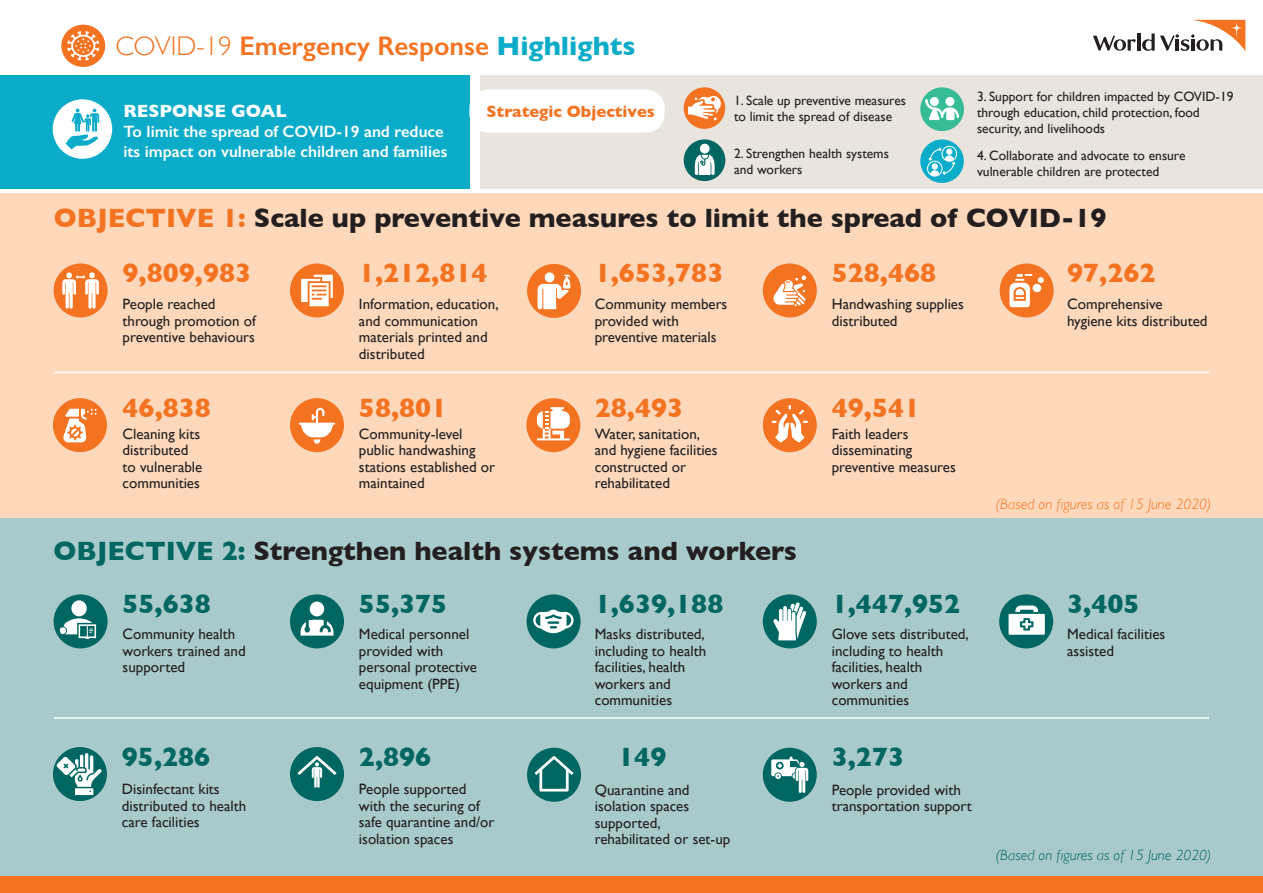
<style>
.page{position:relative;width:1263px;height:893px;background:#fff}
.page>*{position:absolute;margin:0;border:0;box-sizing:border-box;transform-origin:0 0}
.t1{font:700 27px "Gill Sans";color:#231f20}
.t2{font:700 27px "Gill Sans";color:#f47321}
.t3{font:700 27px "Gill Sans";color:#006662}
.t4{font:600 27px "Gill Sans";color:#f47321}
.t5{font:700 18px "Gill Sans";color:#fff}
.t6{font:600 16.5px/19.8px "Gill Sans";color:#fff}
.t7{font:700 16.5px "Gill Sans";color:#f47321}
.t8{font:15px/16.5px "Gill Sans";color:#231f20}
.t9{font:italic 300 15px "Gill Sans";color:#f47321}
.t10{font:italic 300 15px "Gill Sans";color:#006662}
.t11{font:13.5px/15.8px "Gill Sans";color:#231f20}
.s1{font-weight:300}
.s2{font-weight:700;color:#0bacca}
.s3{color:#f47321}
.s4{color:#006662}
</style>
<div class="page">
<div style="left:0;top:194px;width:1263px;height:324px;background:#fdd8bb"></div>
<div style="left:61px;top:25px;width:44px;height:42px;background:#f47321;border-radius:50%"></div>
<svg style="left:67px;top:31px;width:32px;height:29px"></svg>
<div style="left:1000px;top:263px;width:54px;height:54px;background:#f47321;border-radius:50%"></div>
<svg style="left:1038px;top:277px;width:6px;height:6px"></svg>
<div style="left:1033px;top:284px;width:8px;height:8px;background:#fff;border-radius:50%"></div>
<svg style="left:1009px;top:274px;width:23px;height:33px"></svg>
<div style="left:290px;top:263px;width:54px;height:54px;background:#f47321;border-radius:50%"></div>
<svg style="left:301px;top:275px;width:32px;height:31px"></svg>
<div style="left:0;top:518px;width:1263px;height:359px;background:#a8cacb"></div>
<div style="left:54px;top:594px;width:54px;height:54px;background:#006662;border-radius:50%"></div>
<svg style="left:59px;top:600px;width:37px;height:39px"></svg>
<div style="left:53px;top:747px;width:54px;height:54px;background:#006662;border-radius:50%"></div>
<svg style="left:56px;top:753px;width:46px;height:42px"></svg>
<hr style="left:54px;top:372px;width:1155px;height:1px;background:#fff">
<hr style="left:54px;top:717px;width:1155px;height:2px;background:#fff">
<div style="left:763px;top:594px;width:54px;height:54px;background:#006662;border-radius:50%"></div>
<svg style="left:773px;top:602px;width:33px;height:38px"></svg>
<div style="left:526px;top:594px;width:54px;height:54px;background:#006662;border-radius:50%"></div>
<svg style="left:533px;top:609px;width:41px;height:24px"></svg>
<div style="left:999px;top:594px;width:54px;height:54px;background:#006662;border-radius:50%"></div>
<svg style="left:1008px;top:605px;width:37px;height:30px"></svg>
<div style="left:763px;top:263px;width:54px;height:54px;background:#f47321;border-radius:50%"></div>
<svg style="left:773px;top:276px;width:33px;height:30px"></svg>
<div style="left:527px;top:264px;width:54px;height:54px;background:#f47321;border-radius:50%"></div>
<svg style="left:537px;top:272px;width:34px;height:37px"></svg>
<div style="left:763px;top:398px;width:54px;height:54px;background:#f47321;border-radius:50%"></div>
<svg style="left:772px;top:405px;width:36px;height:38px"></svg>
<div style="left:54px;top:263px;width:54px;height:54px;background:#f47321;border-radius:50%"></div>
<svg style="left:62px;top:272px;width:37px;height:37px"></svg>
<div style="left:290px;top:594px;width:54px;height:54px;background:#006662;border-radius:50%"></div>
<svg style="left:300px;top:619px;width:33px;height:17px"></svg>
<div style="left:310px;top:602px;width:14px;height:14px;background:#fff;border-radius:50%"></div>
<div style="left:527px;top:748px;width:54px;height:54px;background:#006662;border-radius:50%"></div>
<svg style="left:534px;top:756px;width:40px;height:35px"></svg>
<div style="left:290px;top:747px;width:54px;height:54px;background:#006662;border-radius:50%"></div>
<svg style="left:297px;top:756px;width:40px;height:32px"></svg>
<div style="left:763px;top:748px;width:54px;height:54px;background:#006662;border-radius:50%"></div>
<svg style="left:771px;top:756px;width:37px;height:37px"></svg>
<div style="left:290px;top:398px;width:54px;height:54px;background:#f47321;border-radius:50%"></div>
<svg style="left:299px;top:408px;width:36px;height:36px"></svg>
<div style="left:526px;top:398px;width:54px;height:54px;background:#f47321;border-radius:50%"></div>
<svg style="left:537px;top:407px;width:33px;height:33px"></svg>
<div style="left:53px;top:398px;width:54px;height:54px;background:#f47321;border-radius:50%"></div>
<svg style="left:63px;top:409px;width:34px;height:33px"></svg>
<hr style="left:1137px;top:34px;width:3px;height:17px;background:#231f20">
<svg style="left:1093px;top:36px;width:43px;height:15px"></svg>
<svg style="left:1142px;top:20px;width:103px;height:31px"></svg>
<div style="left:0;top:877px;width:1263px;height:16px;background:#f47321"></div>
<div style="left:0;top:75px;width:469px;height:114px;background:#0bacca"></div>
<div style="left:53px;top:99px;width:59px;height:60px;background:#fff;border-radius:50%"></div>
<svg style="left:66px;top:109px;width:33px;height:41px"></svg>
<div style="left:480px;top:75px;width:783px;height:114px;background:#e9e4de"></div>
<div style="left:684px;top:87px;width:41px;height:42px;background:#f47321;border-radius:50%"></div>
<svg style="left:688px;top:96px;width:33px;height:24px"></svg>
<div style="left:684px;top:139px;width:41px;height:42px;background:#006662;border-radius:50%"></div>
<div style="left:700px;top:144px;width:10px;height:9px;background:#fff;border-radius:50%"></div>
<svg style="left:694px;top:155px;width:21px;height:20px"></svg>
<div style="left:920px;top:87px;width:44px;height:44px;background:#36bc96;border-radius:50%"></div>
<svg style="left:930px;top:97px;width:9px;height:9px"></svg>
<div style="left:945px;top:97px;width:9px;height:9px;background:#fff;border-radius:50%"></div>
<svg style="left:925px;top:99px;width:34px;height:21px"></svg>
<div style="left:920px;top:139px;width:44px;height:44px;background:#0bacca;border-radius:50%"></div>
<svg style="left:927px;top:146px;width:30px;height:31px"></svg>
<div style="left:469px;top:89px;width:195px;height:44px;background:#fff;border-radius:18px"></div>
<h1 class="t4" style="left:115px;top:29px;width:522px"><span class="s1">COVID-19</span> Emergency Response <span class="s2">Highlights</span></h1>
<p class="t5" style="left:123px;top:97px;width:165px">RESPONSE GOAL</p>
<p class="t6" style="left:123px;top:121px;width:325px">To limit the spread of COVID-19 and reduce its impact on vulnerable children and families</p>
<p class="t7" style="left:486px;top:98px;width:170px">Strategic Objectives</p>
<p class="t11" style="left:734px;top:93px;width:173px">1. Scale up preventive measures to limit the spread of disease</p>
<p class="t11" style="left:734px;top:145px;width:156px">2. Strengthen health systems and workers</p>
<p class="t11" style="left:977px;top:89px;width:258px">3. Support for children impacted by COVID-19 through education, child protection, food security, and livelihoods</p>
<p class="t11" style="left:977px;top:147px;width:210px">4. Collaborate and advocate to ensure vulnerable children are protected</p>
<h1 class="t1" style="left:54px;top:197px;width:1054px"><span class="s3">OBJECTIVE 1:</span> Scale up preventive measures to limit the spread of COVID-19</h1>
<h1 class="t2" style="left:123px;top:251px;width:130px">9,809,983</h1>
<h1 class="t2" style="left:1067px;top:251px;width:90px">97,262</h1>
<h1 class="t2" style="left:595px;top:251px;width:130px">1,653,783</h1>
<h1 class="t2" style="left:832px;top:251px;width:106px">528,468</h1>
<h1 class="t2" style="left:359px;top:251px;width:130px">1,212,814</h1>
<p class="t8" style="left:123px;top:296px;width:135px">People reached through promotion of preventive behaviours</p>
<h1 class="t2" style="left:123px;top:386px;width:90px">46,838</h1>
<p class="t8" style="left:123px;top:425px;width:81px">Cleaning kits distributed to vulnerable communities</p>
<p class="t8" style="left:359px;top:296px;width:141px">Information, education, and communication materials printed and distributed</p>
<h1 class="t2" style="left:359px;top:386px;width:90px">58,801</h1>
<p class="t8" style="left:359px;top:425px;width:138px">Community-level public handwashing stations established or maintained</p>
<p class="t8" style="left:595px;top:296px;width:134px">Community members provided with preventive materials</p>
<h1 class="t2" style="left:595px;top:386px;width:90px">28,493</h1>
<p class="t8" style="left:595px;top:425px;width:124px">Water, sanitation, and hygiene facilities constructed or rehabilitated</p>
<h1 class="t1" style="left:54px;top:529px;width:745px"><span class="s4">OBJECTIVE 2:</span> Strengthen health systems and workers</h1>
<h1 class="t3" style="left:123px;top:582px;width:90px">55,638</h1>
<p class="t8" style="left:123px;top:626px;width:125px">Community health workers trained and supported</p>
<h1 class="t3" style="left:122px;top:735px;width:90px">95,286</h1>
<p class="t8" style="left:122px;top:780px;width:126px">Disinfectant kits distributed to health care facilities</p>
<h1 class="t3" style="left:359px;top:582px;width:90px">55,375</h1>
<p class="t8" style="left:359px;top:626px;width:119px">Medical personnel provided with personal protective equipment (PPE)</p>
<h1 class="t3" style="left:359px;top:735px;width:74px">2,896</h1>
<p class="t8" style="left:359px;top:780px;width:137px">People supported with the securing of safe quarantine and/or isolation spaces</p>
<h1 class="t3" style="left:595px;top:582px;width:130px">1,639,188</h1>
<p class="t8" style="left:595px;top:626px;width:113px">Masks distributed, including to health facilities, health workers and communities</p>
<h1 class="t3" style="left:618px;top:736px;width:50px">149</h1>
<p class="t8" style="left:595px;top:781px;width:137px">Quarantine and isolation spaces supported, rehabilitated or set-up</p>
<p class="t8" style="left:832px;top:296px;width:134px">Handwashing supplies distributed</p>
<h1 class="t2" style="left:832px;top:386px;width:90px">49,541</h1>
<p class="t8" style="left:832px;top:425px;width:125px">Faith leaders disseminating preventive measures</p>
<p class="t8" style="left:1067px;top:296px;width:142px">Comprehensive hygiene kits distributed</p>
<p class="t9" style="left:996px;top:495px;width:217px">(Based on figures as of 15 June 2020)</p>
<h1 class="t3" style="left:832px;top:582px;width:130px">1,447,952</h1>
<h1 class="t3" style="left:1067px;top:582px;width:74px">3,405</h1>
<p class="t8" style="left:832px;top:626px;width:139px">Glove sets distributed, including to health facilities, health workers and communities</p>
<p class="t8" style="left:1067px;top:626px;width:100px">Medical facilities assisted</p>
<h1 class="t3" style="left:832px;top:736px;width:74px">3,273</h1>
<p class="t8" style="left:832px;top:781px;width:142px">People provided with transportation support</p>
<p class="t10" style="left:996px;top:846px;width:217px">(Based on figures as of 15 June 2020)</p>
</div>
